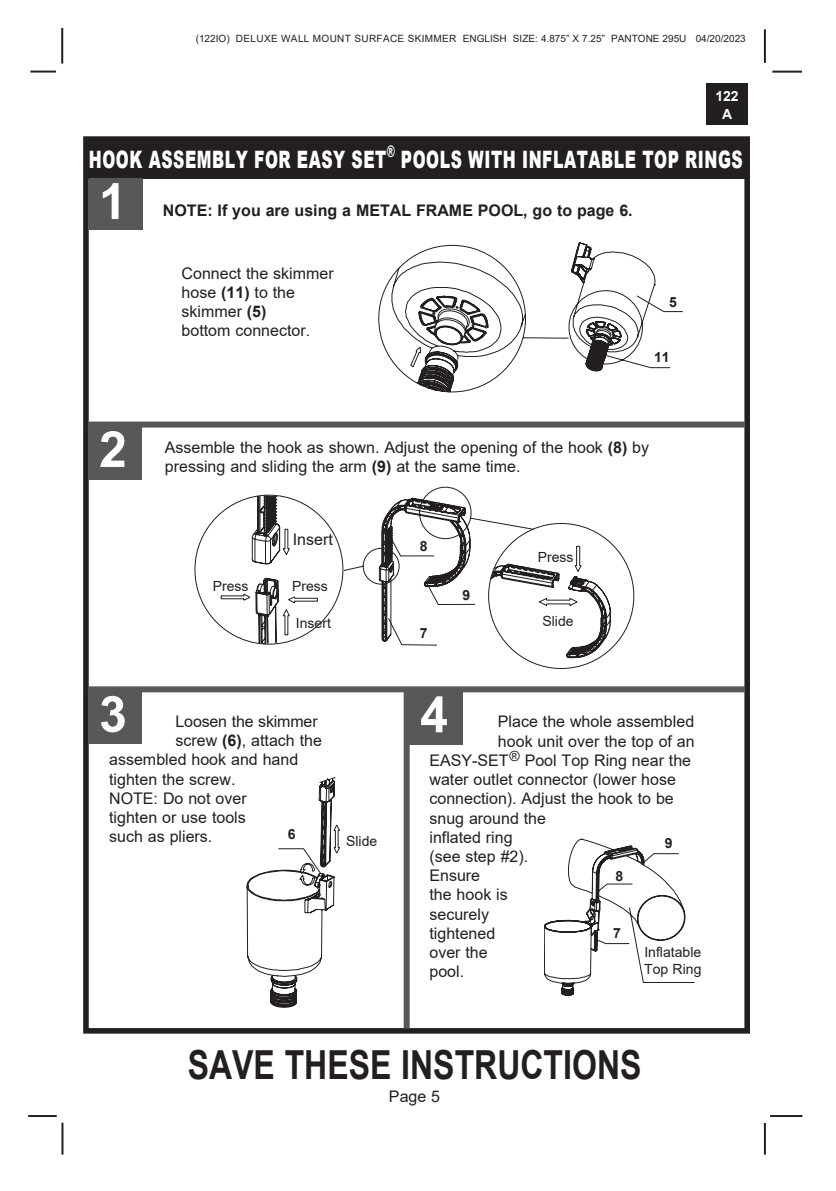
<style>
.page{position:relative;width:836px;height:1191px;background:#fff}
.page>*{position:absolute;margin:0;border:0;box-sizing:border-box;transform-origin:0 0}
.t1{font:700 50px "Arial";color:#fff}
.t2{font:700 40px "Arial";color:#231f20;scale:.8 1}
.t3{font:900 24px "Arial";letter-spacing:.035em;color:#fff;scale:.65 1}
.t4{font:16px/19.2px "Arial";color:#231f20}
.t5{font:700 16px "Arial";color:#231f20}
.t6{font:900 16px "Arial";color:#fff;scale:.65 1}
.t7{font:14px/16.8px "Arial";color:#231f20}
.t8{font:700 14px "Arial";color:#231f20}
.t9{font:700 14px/18px "Arial";color:#fff;text-align:center}
.t10{font:10px "Arial";color:#231f20}
.s1{font-weight:700}
</style>
<div class="page">
<hr style="left:769px;top:1115px;width:33px;height:2px;background:#231f20">
<hr style="left:772px;top:71px;width:29px;height:2px;background:#231f20">
<hr style="left:763px;top:29px;width:2px;height:34px;background:#231f20">
<hr style="left:763px;top:1123px;width:2px;height:31px;background:#231f20">
<div style="left:706px;top:84px;width:41px;height:41px;background:#231f20"></div>
<hr style="left:30px;top:71px;width:26px;height:2px;background:#231f20">
<hr style="left:61px;top:28px;width:2px;height:36px;background:#231f20">
<hr style="left:61px;top:1122px;width:2px;height:32px;background:#231f20">
<hr style="left:28px;top:1115px;width:29px;height:2px;background:#231f20">
<div style="left:83px;top:136px;width:666px;height:897px;border:6px solid #231f20"></div>
<div style="left:88px;top:140px;width:656px;height:39px;background:#231f20"></div>
<div style="left:89px;top:178px;width:54px;height:52px;background:#57585a"></div>
<div style="left:88px;top:426px;width:54px;height:53px;background:#57585a"></div>
<div style="left:88px;top:421px;width:656px;height:6px;background:#57585a"></div>
<svg style="left:220px;top:487px;width:245px;height:156px"></svg>
<svg style="left:523px;top:541px;width:110px;height:127px"></svg>
<svg style="left:251px;top:495px;width:359px;height:163px"></svg>
<div style="left:88px;top:690px;width:54px;height:54px;background:#57585a"></div>
<div style="left:88px;top:686px;width:656px;height:6px;background:#57585a"></div>
<div style="left:409px;top:691px;width:53px;height:54px;background:#57585a"></div>
<div style="left:403px;top:688px;width:6px;height:340px;background:#57585a"></div>
<svg style="left:247px;top:777px;width:92px;height:230px"></svg>
<svg style="left:544px;top:839px;width:150px;height:156px"></svg>
<svg style="left:378px;top:243px;width:278px;height:149px"></svg>
<svg style="left:585px;top:295px;width:97px;height:76px"></svg>
<p class="t10" style="left:196px;top:31px;width:551px">(122IO) DELUXE WALL MOUNT SURFACE SKIMMER ENGLISH SIZE: 4.875” X 7.25” PANTONE 295U 04/20/2023</p>
<p class="t9" style="left:715px;top:87px;width:25px">122<br>A</p>
<p class="t3" style="left:89px;top:141px;width:459px">HOOK ASSEMBLY FOR EASY SET</p>
<p class="t6" style="left:386px;top:139px;width:14px">®</p>
<p class="t3" style="left:401px;top:141px;width:527px">POOLS WITH INFLATABLE TOP RINGS</p>
<p class="t1" style="left:99px;top:166px;width:29px">1</p>
<p class="t5" style="left:163px;top:199px;width:471px">NOTE: If you are using a METAL FRAME POOL, go to page 6.</p>
<p class="t4" style="left:181px;top:263px;width:154px">Connect the skimmer</p>
<p class="t4" style="left:181px;top:282px;width:115px">hose <span class="s1">(11)</span> to the skimmer <span class="s1">(5)</span></p>
<p class="t4" style="left:181px;top:321px;width:130px">bottom connector.</p>
<p class="t8" style="left:668px;top:292px;width:9px">5</p>
<p class="t8" style="left:653px;top:347px;width:17px">11</p>
<p class="t1" style="left:99px;top:414px;width:29px">2</p>
<p class="t4" style="left:165px;top:438px;width:485px">Assemble the hook as shown. Adjust the opening of the hook <span class="s1">(8)</span> by</p>
<p class="t4" style="left:165px;top:457px;width:357px">pressing and sliding the arm <span class="s1">(9)</span> at the same time.</p>
<p class="t4" style="left:293px;top:529px;width:42px">Insert</p>
<p class="t7" style="left:213px;top:578px;width:37px">Press</p>
<p class="t7" style="left:292px;top:578px;width:37px">Press</p>
<p class="t1" style="left:99px;top:679px;width:29px">3</p>
<p class="t7" style="left:296px;top:615px;width:37px">Insert</p>
<p class="t4" style="left:175px;top:711px;width:148px">Loosen the skimmer screw <span class="s1">(6)</span>, attach the</p>
<p class="t4" style="left:109px;top:750px;width:191px">assembled hook and hand tighten the screw.</p>
<p class="t4" style="left:109px;top:788px;width:139px">NOTE: Do not over</p>
<p class="t4" style="left:109px;top:807px;width:138px">tighten or use tools</p>
<p class="t4" style="left:109px;top:827px;width:105px">such as pliers.</p>
<p class="t7" style="left:346px;top:832px;width:33px">Slide</p>
<p class="t8" style="left:288px;top:824px;width:9px">6</p>
<p class="t8" style="left:419px;top:536px;width:9px">8</p>
<p class="t8" style="left:419px;top:623px;width:9px">7</p>
<p class="t8" style="left:462px;top:585px;width:9px">9</p>
<p class="t7" style="left:537px;top:549px;width:37px">Press</p>
<p class="t7" style="left:542px;top:612px;width:33px">Slide</p>
<p class="t1" style="left:420px;top:679px;width:29px">4</p>
<p class="t4" style="left:497px;top:712px;width:198px">Place the whole assembled hook unit over the top of an</p>
<p class="t4" style="left:429px;top:750px;width:263px">EASY-SET<sup>®</sup> Pool Top Ring near the water outlet connector (lower hose</p>
<p class="t4" style="left:429px;top:789px;width:246px">connection). Adjust the hook to be snug around the</p>
<p class="t4" style="left:429px;top:827px;width:85px">inflated ring</p>
<p class="t4" style="left:429px;top:846px;width:100px">(see step #2).</p>
<p class="t4" style="left:429px;top:865px;width:52px">Ensure</p>
<p class="t4" style="left:429px;top:885px;width:80px">the hook is</p>
<p class="t4" style="left:429px;top:904px;width:61px">securely</p>
<p class="t4" style="left:429px;top:923px;width:67px">tightened</p>
<p class="t4" style="left:429px;top:942px;width:60px">over the</p>
<p class="t4" style="left:429px;top:961px;width:36px">pool.</p>
<p class="t8" style="left:664px;top:833px;width:9px">9</p>
<p class="t8" style="left:615px;top:866px;width:9px">8</p>
<p class="t8" style="left:613px;top:923px;width:9px">7</p>
<p class="t7" style="left:644px;top:943px;width:59px">Inflatable<br>Top Ring</p>
<h2 class="t2" style="left:188px;top:1036px;width:568px">SAVE THESE INSTRUCTIONS</h2>
<p class="t4" style="left:389px;top:1087px;width:53px">Page 5</p>
</div>
